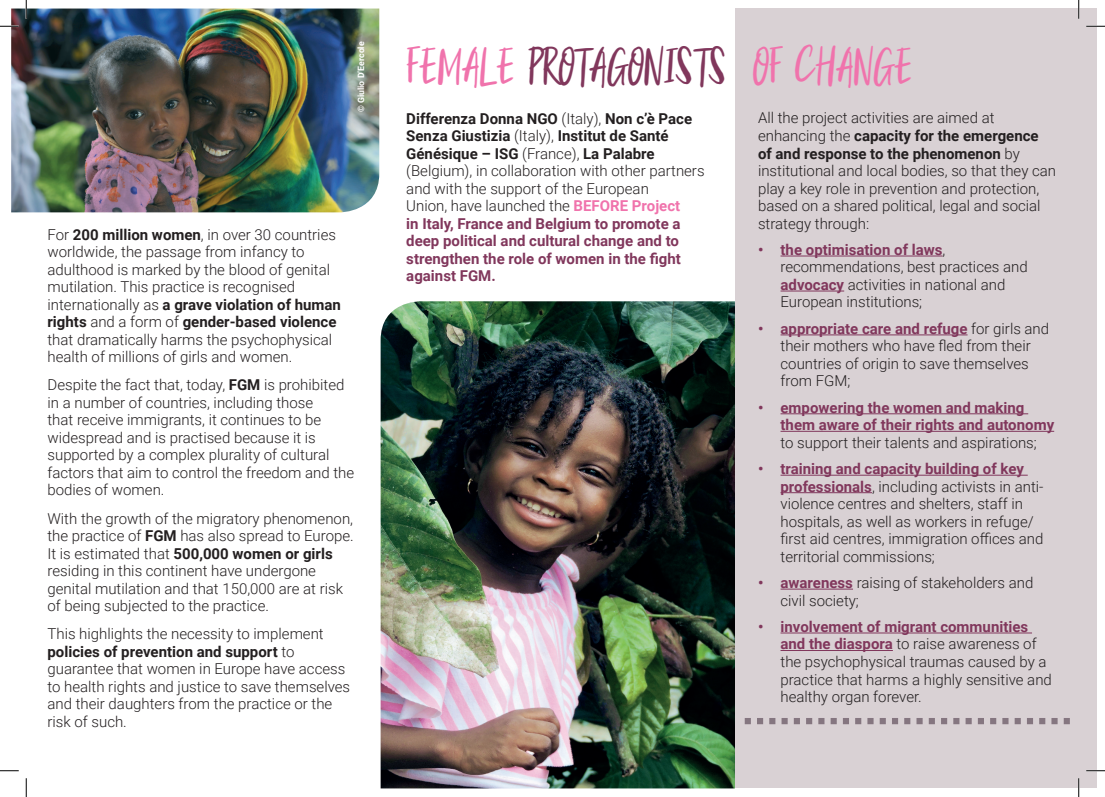
<style>
.page{position:relative;width:1105px;height:797px;background:#fff}
.page>*{position:absolute;margin:0;border:0;box-sizing:border-box;transform-origin:0 0}
.t1{font:41.25px "Aescudos";color:#f073ac}
.t2{font:300 15px/17.5px "Roboto";color:#231f20}
.t3{font:700 15px/17.5px "Roboto";color:#81375c}
.t4{font:700 8.75px "Roboto";color:#fff}
.s1{color:#81375c}
.s2{font-weight:700}
.s3{font-weight:700;color:#f073ac}
.s4{font-weight:700;color:#81375c}
</style>
<div class="page">
<div style="left:735px;top:9px;width:361px;height:779px;background:#d9d1d4"></div>
<hr style="left:780px;top:256px;width:162px;height:1px;background:#81375c">
<hr style="left:780px;top:291px;width:64px;height:1px;background:#81375c">
<hr style="left:780px;top:334px;width:187px;height:1px;background:#81375c">
<hr style="left:780px;top:413px;width:248px;height:1px;background:#81375c">
<hr style="left:780px;top:431px;width:274px;height:1px;background:#81375c">
<hr style="left:780px;top:475px;width:248px;height:1px;background:#81375c">
<hr style="left:780px;top:492px;width:92px;height:1px;background:#81375c">
<hr style="left:780px;top:588px;width:73px;height:1px;background:#81375c">
<hr style="left:780px;top:632px;width:252px;height:1px;background:#81375c">
<hr style="left:780px;top:650px;width:113px;height:1px;background:#81375c">
<img style="left:381px;top:301px;width:354px;height:487px">
<img style="left:11px;top:9px;width:368px;height:203px">
<svg style="left:745px;top:718px;width:325px;height:6px"></svg>
<svg style="left:0;top:25px;width:19px;height:2px"></svg>
<svg style="left:1086px;top:25px;width:19px;height:2px"></svg>
<svg style="left:0;top:770px;width:19px;height:1px"></svg>
<svg style="left:1086px;top:770px;width:19px;height:1px"></svg>
<svg style="left:25px;top:0;width:2px;height:19px"></svg>
<svg style="left:25px;top:778px;width:2px;height:19px"></svg>
<svg style="left:1078px;top:0;width:1px;height:19px"></svg>
<svg style="left:1078px;top:778px;width:1px;height:19px"></svg>
<p class="t4" style="left:355px;top:112px;width:72px;rotate:-90deg">© Giulio D’Eercole</p>
<h1 class="t1" style="left:407px;top:35px;width:508px">FEMALE <span class="s1">PROTAGONISTS</span> OF CHANGE</h1>
<p class="t2" style="left:406px;top:109px;width:300px"><span class="s2">Differenza Donna NGO</span> (Italy), <span class="s2">Non c’è Pace Senza Giustizia</span> (Italy), <span class="s2">Institut de Santé Génésique – ISG</span> (France), <span class="s2">La Palabre </span>(Belgium), in collaboration with other partners and with the support of the European<br>Union, have launched the <span class="s3">BEFORE Project<br></span><span class="s4">in Italy, France and Belgium to promote a deep political and cultural change and to strengthen the role of women in the fight against FGM.</span></p>
<p class="t2" style="left:758px;top:109px;width:300px">All the project activities are aimed at enhancing the <span class="s2">capacity for the emergence of and response to the phenomenon</span> by institutional and local bodies, so that they can play a key role in prevention and protection, based on a shared political, legal and social strategy through:</p>
<p class="t2" style="left:48px;top:225px;width:295px">For <span class="s2">200 million women</span>, in over 30 countries worldwide, the passage from infancy to adulthood is marked by the blood of genital mutilation. This practice is recognised internationally as <span class="s2">a grave violation of human rights</span> and a form of <span class="s2">gender-based violence </span>that dramatically harms the psychophysical health of millions of girls and women.</p>
<p class="t2" style="left:48px;top:375px;width:308px">Despite the fact that, today, <span class="s2">FGM</span> is prohibited in a number of countries, including those<br>that receive immigrants, it continues to be widespread and is practised because it is supported by a complex plurality of cultural factors that aim to control the freedom and the bodies of women.</p>
<p class="t2" style="left:48px;top:509px;width:308px">With the growth of the migratory phenomenon, the practice of <span class="s2">FGM</span> has also spread to Europe.<br>It is estimated that <span class="s2">500,000 women or girls </span>residing in this continent have undergone genital mutilation and that 150,000 are at risk of being subjected to the practice.</p>
<p class="t2" style="left:48px;top:624px;width:304px">This highlights the necessity to implement <span class="s2">policies of prevention and support</span> to guarantee that women in Europe have access to health rights and justice to save themselves and their daughters from the practice or the risk of such.</p>
<p class="t2" style="left:780px;top:240px;width:249px;text-indent:-22px"><span class="s4">• the optimisation of laws</span>, recommendations, best practices and <span class="s4">advocacy</span> activities in national and<br>European institutions;</p>
<p class="t2" style="left:780px;top:319px;width:270px;text-indent:-22px"><span class="s4">• appropriate care and refuge</span> for girls and their mothers who have fled from their countries of origin to save themselves from FGM;</p>
<p class="t3" style="left:780px;top:398px;width:275px;text-indent:-22px">• empowering the women and making them aware of their rights and autonomy</p>
<p class="t2" style="left:780px;top:433px;width:258px">to support their talents and aspirations;</p>
<p class="t2" style="left:780px;top:459px;width:264px;text-indent:-22px"><span class="s4">• training and capacity building of key professionals</span>, including activists in anti&shy;violence centres and shelters, staff in hospitals, as well as workers in refuge/ first aid centres, immigration offices and territorial commissions;</p>
<p class="t2" style="left:780px;top:573px;width:254px;text-indent:-22px"><span class="s4">• awareness</span> raising of stakeholders and civil society;</p>
<p class="t2" style="left:780px;top:617px;width:273px;text-indent:-22px"><span class="s4">• involvement of migrant communities and the diaspora</span> to raise awareness of the psychophysical traumas caused by a practice that harms a highly sensitive and healthy organ forever.</p>
</div>
